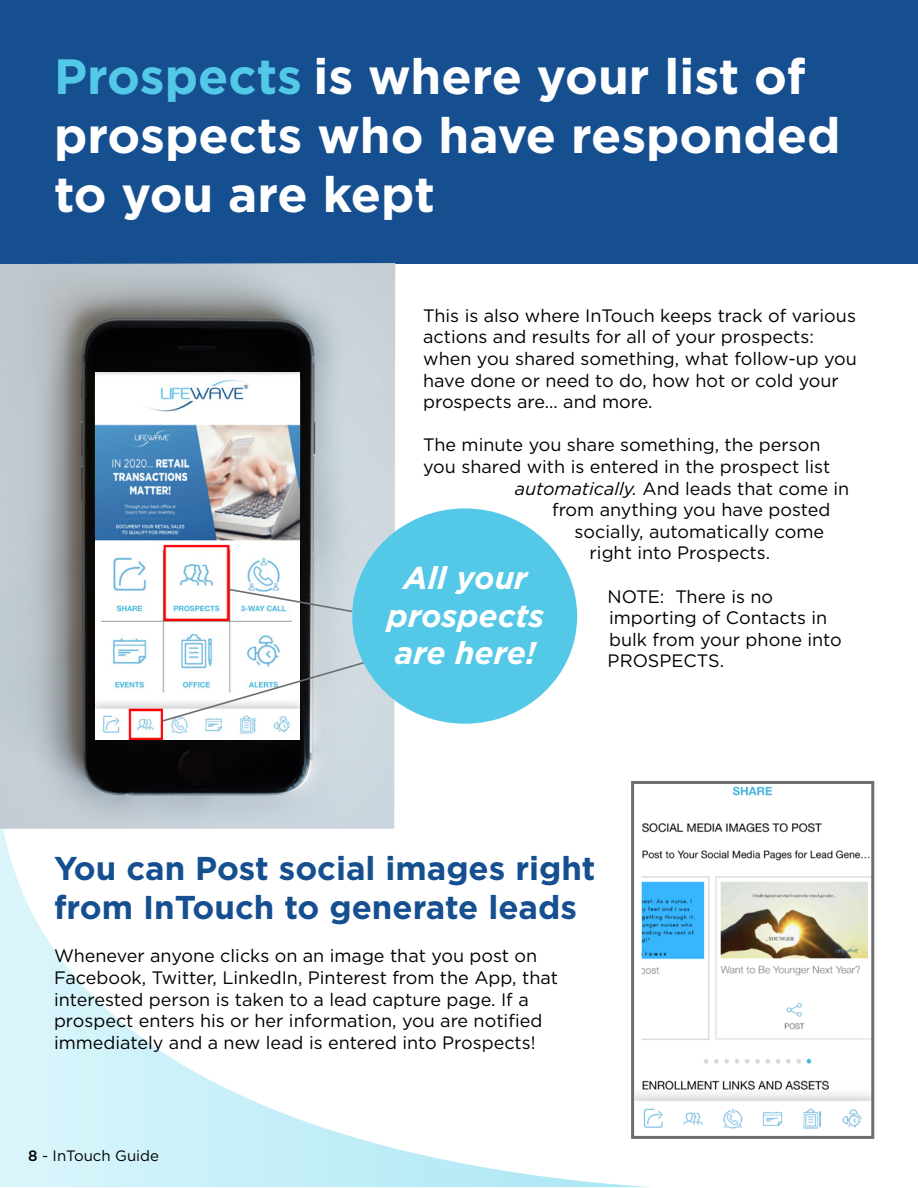
<style>
.page{position:relative;width:918px;height:1188px;background:#fff}
.page>*{position:absolute;margin:0;border:0;box-sizing:border-box;transform-origin:0 0}
.t1{font:700 49.5px/59.4px "Gotham";color:#fff}
.t2{font:700 33px/39.6px "Gotham";color:#164f90}
.t3{font:italic 700 31.5px/37.8px "Gotham";color:#fff;text-align:center}
.t4{font:18px/21.6px "Gotham";color:#000}
.t5{font:15px "Gotham";color:#000}
.s1{color:#54c8e7}
.s2{font-style:italic}
.s3{font-weight:500}
</style>
<div class="page">
<img style="left:0;top:829px;width:647px;height:358px">
<div style="left:0;top:0;width:918px;height:263px;background:#164f90"></div>
<img style="left:635px;top:786px;width:235px;height:349px">
<div style="left:631px;top:781px;width:243px;height:358px;border:3px solid #6d6e71"></div>
<img style="left:0;top:263px;width:395px;height:566px">
<img style="left:95px;top:373px;width:204px;height:327px">
<img style="left:96px;top:544px;width:201px;height:154px">
<img style="left:95px;top:700px;width:205px;height:40px">
<svg style="left:160px;top:633px;width:286px;height:90px"></svg>
<div style="left:352px;top:508px;width:225px;height:216px;background:#54c8e7;border-radius:50%"></div>
<svg style="left:228px;top:588px;width:126px;height:25px"></svg>
<h1 class="t1" style="left:54px;top:46px;width:788px"><span class="s1">Prospects</span> is where your list of prospects who have responded to you are kept</h1>
<p class="t4" style="left:423px;top:304px;width:435px">This is also where InTouch keeps track of various actions and results for all of your prospects: when you shared something, what follow-up you have done or need to do, how hot or cold your prospects are… and more.</p>
<p class="t4" style="left:423px;top:434px;width:399px">The minute you share something, the person</p>
<p class="t4" style="left:423px;top:455px;width:409px">you shared with is entered in the prospect list</p>
<p class="t4" style="left:515px;top:477px;width:336px"><span class="s2">automatically.</span> And leads that come in</p>
<p class="t4" style="left:552px;top:499px;width:280px">from anything you have posted</p>
<p class="t4" style="left:575px;top:520px;width:251px">socially, automatically come</p>
<p class="t4" style="left:590px;top:542px;width:182px">right into Prospects.</p>
<p class="t4" style="left:608px;top:585px;width:236px">NOTE: There is no importing of Contacts in bulk from your phone into<br>PROSPECTS.</p>
<h3 class="t3" style="left:387px;top:559px;width:159px">All your prospects are here!</h3>
<h2 class="t2" style="left:54px;top:848px;width:543px">You can Post social images right from InTouch to generate leads</h2>
<p class="t4" style="left:54px;top:945px;width:506px">Whenever anyone clicks on an image that you post on Facebook, Twitter, LinkedIn, Pinterest from the App, that interested person is taken to a lead capture page. If a prospect enters his or her information, you are notified immediately and a new lead is entered into Prospects!</p>
<p class="t5" style="left:28px;top:1146px;width:132px"><span class="s3">8</span> - InTouch Guide</p>
</div>
